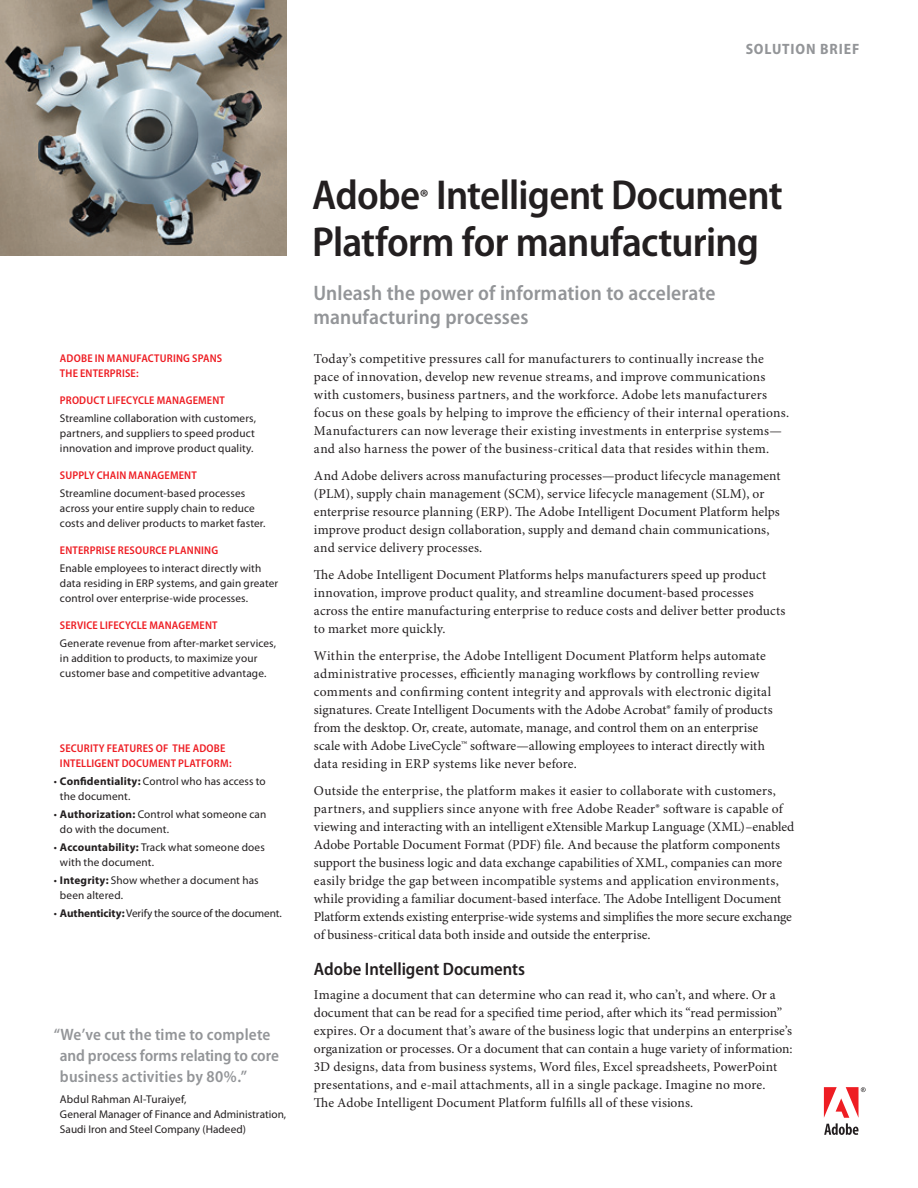
<style>
.page{position:relative;width:918px;height:1188px;background:#fff}
.page>*{position:absolute;margin:0;border:0;box-sizing:border-box;transform-origin:0 0}
.t1{font:600 semi-condensed 42px/46.5px "Myriad Pro";letter-spacing:-.02em;color:#231f20}
.t2{font:600 semi-condensed 21px/24px "Myriad Pro";letter-spacing:.005em;color:#939598}
.t3{font:600 semi-condensed 18px "Myriad Pro";letter-spacing:-.005em;color:#231f20}
.t4{font:600 semi-condensed 16.5px/21px "Myriad Pro";letter-spacing:.005em;color:#939598}
.t5{font:700 semi-condensed 15px "Myriad Pro";letter-spacing:.06em;color:#939598}
.t6{font:13.5px/18px "Minion Pro";letter-spacing:.01em;color:#231f20}
.t7{font:11.25px/15px "Myriad Pro";letter-spacing:.01em;color:#231f20}
.t8{font:600 semi-condensed 11.25px/15px "Myriad Pro";letter-spacing:.015em;color:#ee1d23}
.t9{font:11.25px "Myriad Pro";letter-spacing:-.01em;color:#231f20}
.s1{font-weight:700}
.s2{font-size:21px}
</style>
<div class="page">
<svg style="left:824px;top:1087px;width:42px;height:48px"></svg>
<img style="left:0;top:0;width:287px;height:256px">
<p class="t5" style="left:746px;top:41px;width:115px">SOLUTION BRIEF</p>
<p class="t8" style="left:60px;top:351px;width:164px">ADOBE IN MANUFACTURING SPANS<br>THE ENTERPRISE:</p>
<p class="t8" style="left:60px;top:393px;width:166px">PRODUCT LIFECYCLE MANAGEMENT</p>
<p class="t7" style="left:60px;top:411px;width:198px;text-align:justify">Streamline collaboration with customers, partners, and suppliers to speed product innovation and improve product quality.</p>
<p class="t8" style="left:60px;top:468px;width:138px">SUPPLY CHAIN MANAGEMENT</p>
<p class="t7" style="left:60px;top:486px;width:207px">Streamline document-based processes across your entire supply chain to reduce costs and deliver products to market faster.</p>
<p class="t8" style="left:60px;top:543px;width:160px">ENTERPRISE RESOURCE PLANNING</p>
<p class="t7" style="left:60px;top:561px;width:220px">Enable employees to interact directly with data residing in ERP systems, and gain greater control over enterprise-wide processes.</p>
<p class="t8" style="left:60px;top:618px;width:159px">SERVICE LIFECYCLE MANAGEMENT</p>
<p class="t7" style="left:60px;top:636px;width:218px">Generate revenue from after-market services, in addition to products, to maximize your customer base and competitive advantage.</p>
<p class="t8" style="left:60px;top:741px;width:173px">SECURITY FEATURES OF THE ADOBE<br>INTELLIGENT DOCUMENT PLATFORM:</p>
<p class="t7" style="left:60px;top:774px;width:207px;text-indent:-6px">• <span class="s1">Confidentiality:</span> Control who has access to the document.</p>
<p class="t7" style="left:60px;top:807px;width:208px;text-indent:-6px">• <span class="s1">Authorization:</span> Control what someone can do with the document.</p>
<p class="t7" style="left:60px;top:840px;width:206px;text-indent:-6px">• <span class="s1">Accountability:</span> Track what someone does with the document.</p>
<p class="t7" style="left:60px;top:873px;width:200px;text-indent:-6px">• <span class="s1">Integrity:</span> Show whether a document has been altered.</p>
<p class="t9" style="left:54px;top:907px;width:229px">• <span class="s1">Authenticity:</span> Verify the source of the document.</p>
<p class="t4" style="left:60px;top:1024px;width:220px;text-indent:-6px">“We’ve cut the time to complete and process forms relating to core business activities by 80%.”</p>
<p class="t7" style="left:60px;top:1092px;width:228px">Abdul Rahman Al-Turaiyef,<br>General Manager of Finance and Administration,<br>Saudi Iron and Steel Company (Hadeed)</p>
<h1 class="t1" style="left:312px;top:172px;width:472px">Adobe<span class="s2">®</span> Intelligent Document<br>Platform for manufacturing</h1>
<h2 class="t2" style="left:313px;top:281px;width:404px">Unleash the power of information to accelerate manufacturing processes</h2>
<p class="t6" style="left:314px;top:350px;width:477px">Today’s competitive pressures call for manufacturers to continually increase the pace of innovation, develop new revenue streams, and improve communications with customers, business partners, and the workforce. Adobe lets manufacturers focus on these goals by helping to improve the efficiency of their internal operations.<br>Manufacturers can now leverage their existing investments in enterprise systems— and also harness the power of the business-critical data that resides within them.</p>
<p class="t6" style="left:314px;top:467px;width:468px">And Adobe delivers across manufacturing processes—product lifecycle management (PLM), supply chain management (SCM), service lifecycle management (SLM), or enterprise resource planning (ERP). The Adobe Intelligent Document Platform helps improve product design collaboration, supply and demand chain communications, and service delivery processes.</p>
<p class="t6" style="left:314px;top:566px;width:473px">The Adobe Intelligent Document Platforms helps manufacturers speed up product innovation, improve product quality, and streamline document-based processes across the entire manufacturing enterprise to reduce costs and deliver better products to market more quickly.</p>
<p class="t6" style="left:314px;top:647px;width:460px">Within the enterprise, the Adobe Intelligent Document Platform helps automate administrative processes, efficiently managing workflows by controlling review comments and confirming content integrity and approvals with electronic digital signatures. Create Intelligent Documents with the Adobe Acrobat® family of products from the desktop. Or, create, automate, manage, and control them on an enterprise scale with Adobe LiveCycle™ software—allowing employees to interact directly with data residing in ERP systems like never before.</p>
<p class="t6" style="left:314px;top:782px;width:482px">Outside the enterprise, the platform makes it easier to collaborate with customers, partners, and suppliers since anyone with free Adobe Reader® software is capable of viewing and interacting with an intelligent eXtensible Markup Language (XML)–enabled Adobe Portable Document Format (PDF) file. And because the platform components support the business logic and data exchange capabilities of XML, companies can more easily bridge the gap between incompatible systems and application environments, while providing a familiar document-based interface. The Adobe Intelligent Document Platform extends existing enterprise-wide systems and simplifies the more secure exchange of business-critical data both inside and outside the enterprise.</p>
<h3 class="t3" style="left:314px;top:959px;width:213px">Adobe Intelligent Documents</h3>
<p class="t6" style="left:314px;top:986px;width:480px">Imagine a document that can determine who can read it, who can’t, and where. Or a document that can be read for a specified time period, after which its “read permission” expires. Or a document that’s aware of the business logic that underpins an enterprise’s organization or processes. Or a document that can contain a huge variety of information:<br>3D designs, data from business systems, Word files, Excel spreadsheets, PowerPoint presentations, and e-mail attachments, all in a single package. Imagine no more.<br>The Adobe Intelligent Document Platform fulfills all of these visions.</p>
</div>
